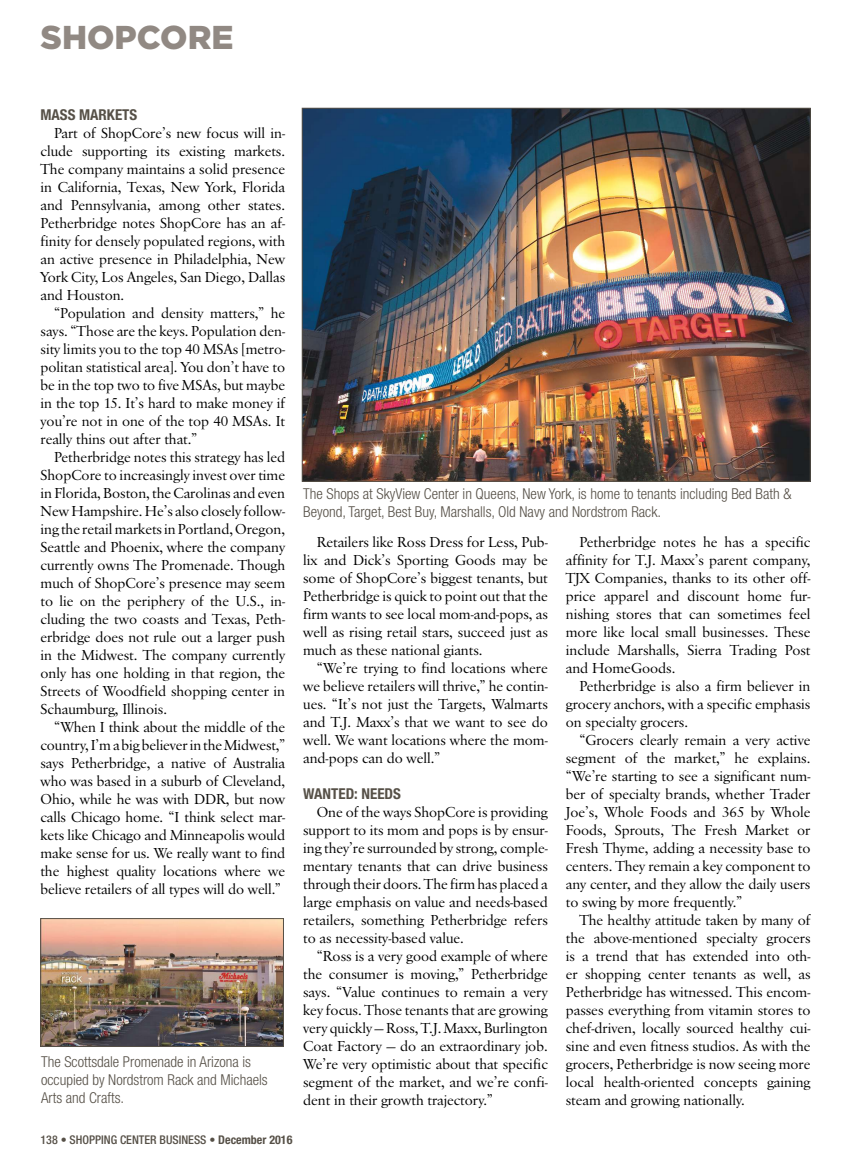
<style>
.page{position:relative;width:851px;height:1175px;background:#fff}
.page>*{position:absolute;margin:0;border:0;box-sizing:border-box;transform-origin:0 0}
.t1{font:900 33px "Gotham";color:#918983}
.t2{font:15px "Sabon";color:#000}
.t3{font:300 condensed 15px/18px "Helvetica Neue LT";color:#565047}
.t4{font:700 condensed 15px "Helvetica Neue LT";color:#565047}
.t5{font:500 condensed 12px "Helvetica Neue LT";color:#565047}
.s1{font-weight:700}
</style>
<div class="page">
<img style="left:304px;top:110px;width:504px;height:369px">
<img style="left:42px;top:920px;width:239px;height:124px">
<div style="left:40px;top:918px;width:243px;height:128px;border:1px solid #565047"></div>
<p class="t1" style="left:40px;top:18px;width:194px">SHOPCORE</p>
<p class="t4" style="left:40px;top:109px;width:98px">MASS MARKETS</p>
<p class="t2" style="left:54px;top:127px;width:233px">Part of ShopCore’s new focus will in-</p>
<p class="t2" style="left:40px;top:145px;width:246px">clude supporting its existing markets.</p>
<p class="t2" style="left:40px;top:163px;width:246px">The company maintains a solid presence</p>
<p class="t2" style="left:40px;top:181px;width:246px">in California, Texas, New York, Florida</p>
<p class="t2" style="left:40px;top:199px;width:246px">and Pennsylvania, among other states.</p>
<p class="t2" style="left:40px;top:217px;width:246px">Petherbridge notes ShopCore has an af-</p>
<p class="t2" style="left:40px;top:235px;width:246px">finity for densely populated regions, with</p>
<p class="t2" style="left:40px;top:253px;width:246px">an active presence in Philadelphia, New</p>
<p class="t2" style="left:40px;top:271px;width:246px">York City, Los Angeles, San Diego, Dallas</p>
<p class="t2" style="left:40px;top:289px;width:85px">and Houston.</p>
<p class="t2" style="left:54px;top:307px;width:233px">“Population and density matters,” he</p>
<p class="t2" style="left:40px;top:325px;width:246px">says. “Those are the keys. Population den-</p>
<p class="t2" style="left:40px;top:343px;width:246px">sity limits you to the top 40 MSAs [metro-</p>
<p class="t2" style="left:40px;top:361px;width:246px">politan statistical area]. You don’t have to</p>
<p class="t2" style="left:40px;top:379px;width:246px">be in the top two to five MSAs, but maybe</p>
<p class="t2" style="left:40px;top:397px;width:246px">in the top 15. It’s hard to make money if</p>
<p class="t2" style="left:40px;top:415px;width:246px">you’re not in one of the top 40 MSAs. It</p>
<p class="t2" style="left:40px;top:433px;width:158px">really thins out after that.”</p>
<p class="t2" style="left:54px;top:451px;width:232px">Petherbridge notes this strategy has led</p>
<p class="t2" style="left:40px;top:469px;width:246px">ShopCore to increasingly invest over time</p>
<p class="t2" style="left:40px;top:487px;width:246px">in Florida, Boston, the Carolinas and even</p>
<p class="t2" style="left:40px;top:505px;width:246px">New Hampshire. He’s also closely follow-</p>
<p class="t2" style="left:40px;top:523px;width:246px">ing the retail markets in Portland, Oregon,</p>
<p class="t2" style="left:40px;top:541px;width:246px">Seattle and Phoenix, where the company</p>
<p class="t2" style="left:40px;top:559px;width:246px">currently owns The Promenade. Though</p>
<p class="t2" style="left:40px;top:577px;width:246px">much of ShopCore’s presence may seem</p>
<p class="t2" style="left:40px;top:595px;width:246px">to lie on the periphery of the U.S., in-</p>
<p class="t2" style="left:40px;top:613px;width:246px">cluding the two coasts and Texas, Peth-</p>
<p class="t2" style="left:40px;top:631px;width:246px">erbridge does not rule out a larger push</p>
<p class="t2" style="left:40px;top:649px;width:246px">in the Midwest. The company currently</p>
<p class="t2" style="left:40px;top:667px;width:246px">only has one holding in that region, the</p>
<p class="t2" style="left:40px;top:685px;width:246px">Streets of Woodfield shopping center in</p>
<p class="t2" style="left:40px;top:703px;width:128px">Schaumburg, Illinois.</p>
<p class="t2" style="left:54px;top:721px;width:233px">“When I think about the middle of the</p>
<p class="t2" style="left:40px;top:739px;width:246px">country, I’m a big believer in the Midwest,”</p>
<p class="t2" style="left:40px;top:757px;width:246px">says Petherbridge, a native of Australia</p>
<p class="t2" style="left:40px;top:775px;width:246px">who was based in a suburb of Cleveland,</p>
<p class="t2" style="left:40px;top:793px;width:246px">Ohio, while he was with DDR, but now</p>
<p class="t2" style="left:40px;top:811px;width:246px">calls Chicago home. “I think select mar-</p>
<p class="t2" style="left:40px;top:829px;width:246px">kets like Chicago and Minneapolis would</p>
<p class="t2" style="left:40px;top:847px;width:246px">make sense for us. We really want to find</p>
<p class="t2" style="left:40px;top:865px;width:246px">the highest quality locations where we</p>
<p class="t2" style="left:40px;top:883px;width:242px">believe retailers of all types will do well.”</p>
<p class="t3" style="left:41px;top:1053px;width:228px">The Scottsdale Promenade in Arizona is occupied by Nordstrom Rack and Michaels<br>Arts and Crafts.</p>
<p class="t3" style="left:303px;top:486px;width:490px">The Shops at SkyView Center in Queens, New York, is home to tenants including Bed Bath &amp;<br>Beyond, Target, Best Buy, Marshalls, Old Navy and Nordstrom Rack.</p>
<p class="t2" style="left:316px;top:536px;width:233px">Retailers like Ross Dress for Less, Pub-</p>
<p class="t2" style="left:303px;top:554px;width:246px">lix and Dick’s Sporting Goods may be</p>
<p class="t2" style="left:303px;top:572px;width:246px">some of ShopCore’s biggest tenants, but</p>
<p class="t2" style="left:303px;top:590px;width:246px">Petherbridge is quick to point out that the</p>
<p class="t2" style="left:303px;top:608px;width:246px">firm wants to see local mom-and-pops, as</p>
<p class="t2" style="left:303px;top:626px;width:246px">well as rising retail stars, succeed just as</p>
<p class="t2" style="left:303px;top:644px;width:181px">much as these national giants.</p>
<p class="t2" style="left:316px;top:662px;width:232px">“We’re trying to find locations where</p>
<p class="t2" style="left:303px;top:680px;width:246px">we believe retailers will thrive,” he contin-</p>
<p class="t2" style="left:303px;top:698px;width:246px">ues. “It’s not just the Targets, Walmarts</p>
<p class="t2" style="left:303px;top:716px;width:246px">and T.J. Maxx’s that we want to see do</p>
<p class="t2" style="left:303px;top:734px;width:246px">well. We want locations where the mom-</p>
<p class="t2" style="left:303px;top:752px;width:139px">and-pops can do well.”</p>
<p class="t4" style="left:303px;top:788px;width:99px">WANTED: NEEDS</p>
<p class="t2" style="left:316px;top:806px;width:233px">One of the ways ShopCore is providing</p>
<p class="t2" style="left:303px;top:824px;width:246px">support to its mom and pops is by ensur-</p>
<p class="t2" style="left:303px;top:842px;width:246px">ing they’re surrounded by strong, comple-</p>
<p class="t2" style="left:303px;top:860px;width:246px">mentary tenants that can drive business</p>
<p class="t2" style="left:303px;top:878px;width:246px">through their doors. The firm has placed a</p>
<p class="t2" style="left:303px;top:896px;width:246px">large emphasis on value and needs-based</p>
<p class="t2" style="left:303px;top:914px;width:246px">retailers, something Petherbridge refers</p>
<p class="t2" style="left:303px;top:932px;width:162px">to as necessity-based value.</p>
<p class="t2" style="left:316px;top:950px;width:232px">“Ross is a very good example of where</p>
<p class="t2" style="left:303px;top:968px;width:246px">the consumer is moving,” Petherbridge</p>
<p class="t2" style="left:303px;top:986px;width:246px">says. “Value continues to remain a very</p>
<p class="t2" style="left:303px;top:1004px;width:246px">key focus. Those tenants that are growing</p>
<p class="t2" style="left:303px;top:1022px;width:246px">very quickly — Ross, T.J. Maxx, Burlington</p>
<p class="t2" style="left:303px;top:1040px;width:246px">Coat Factory — do an extraordinary job.</p>
<p class="t2" style="left:303px;top:1058px;width:246px">We’re very optimistic about that specific</p>
<p class="t2" style="left:303px;top:1076px;width:246px">segment of the market, and we’re confi-</p>
<p class="t2" style="left:303px;top:1094px;width:191px">dent in their growth trajectory.”</p>
<p class="t2" style="left:579px;top:536px;width:233px">Petherbridge notes he has a specific</p>
<p class="t2" style="left:566px;top:554px;width:246px">affinity for T.J. Maxx’s parent company,</p>
<p class="t2" style="left:566px;top:572px;width:246px">TJX Companies, thanks to its other off-</p>
<p class="t2" style="left:566px;top:590px;width:246px">price apparel and discount home fur-</p>
<p class="t2" style="left:566px;top:608px;width:246px">nishing stores that can sometimes feel</p>
<p class="t2" style="left:566px;top:626px;width:246px">more like local small businesses. These</p>
<p class="t2" style="left:566px;top:644px;width:246px">include Marshalls, Sierra Trading Post</p>
<p class="t2" style="left:566px;top:662px;width:111px">and HomeGoods.</p>
<p class="t2" style="left:579px;top:680px;width:232px">Petherbridge is also a firm believer in</p>
<p class="t2" style="left:566px;top:698px;width:246px">grocery anchors, with a specific emphasis</p>
<p class="t2" style="left:566px;top:716px;width:124px">on specialty grocers.</p>
<p class="t2" style="left:579px;top:734px;width:233px">“Grocers clearly remain a very active</p>
<p class="t2" style="left:566px;top:752px;width:246px">segment of the market,” he explains.</p>
<p class="t2" style="left:566px;top:770px;width:246px">“We’re starting to see a significant num-</p>
<p class="t2" style="left:566px;top:788px;width:246px">ber of specialty brands, whether Trader</p>
<p class="t2" style="left:566px;top:806px;width:246px">Joe’s, Whole Foods and 365 by Whole</p>
<p class="t2" style="left:566px;top:824px;width:246px">Foods, Sprouts, The Fresh Market or</p>
<p class="t2" style="left:566px;top:842px;width:246px">Fresh Thyme, adding a necessity base to</p>
<p class="t2" style="left:566px;top:860px;width:246px">centers. They remain a key component to</p>
<p class="t2" style="left:566px;top:878px;width:246px">any center, and they allow the daily users</p>
<p class="t2" style="left:566px;top:896px;width:178px">to swing by more frequently.”</p>
<p class="t2" style="left:579px;top:914px;width:233px">The healthy attitude taken by many of</p>
<p class="t2" style="left:566px;top:932px;width:246px">the above-mentioned specialty grocers</p>
<p class="t2" style="left:566px;top:950px;width:246px">is a trend that has extended into oth-</p>
<p class="t2" style="left:566px;top:968px;width:246px">er shopping center tenants as well, as</p>
<p class="t2" style="left:566px;top:986px;width:246px">Petherbridge has witnessed. This encom-</p>
<p class="t2" style="left:566px;top:1004px;width:246px">passes everything from vitamin stores to</p>
<p class="t2" style="left:566px;top:1022px;width:246px">chef-driven, locally sourced healthy cui-</p>
<p class="t2" style="left:566px;top:1040px;width:246px">sine and even fitness studios. As with the</p>
<p class="t2" style="left:566px;top:1058px;width:246px">grocers, Petherbridge is now seeing more</p>
<p class="t2" style="left:566px;top:1076px;width:246px">local health-oriented concepts gaining</p>
<p class="t2" style="left:566px;top:1094px;width:180px">steam and growing nationally.</p>
<p class="t5" style="left:40px;top:1135px;width:253px">138 • SHOPPING CENTER BUSINESS <span class="s1">• December 2016</span></p>
</div>
